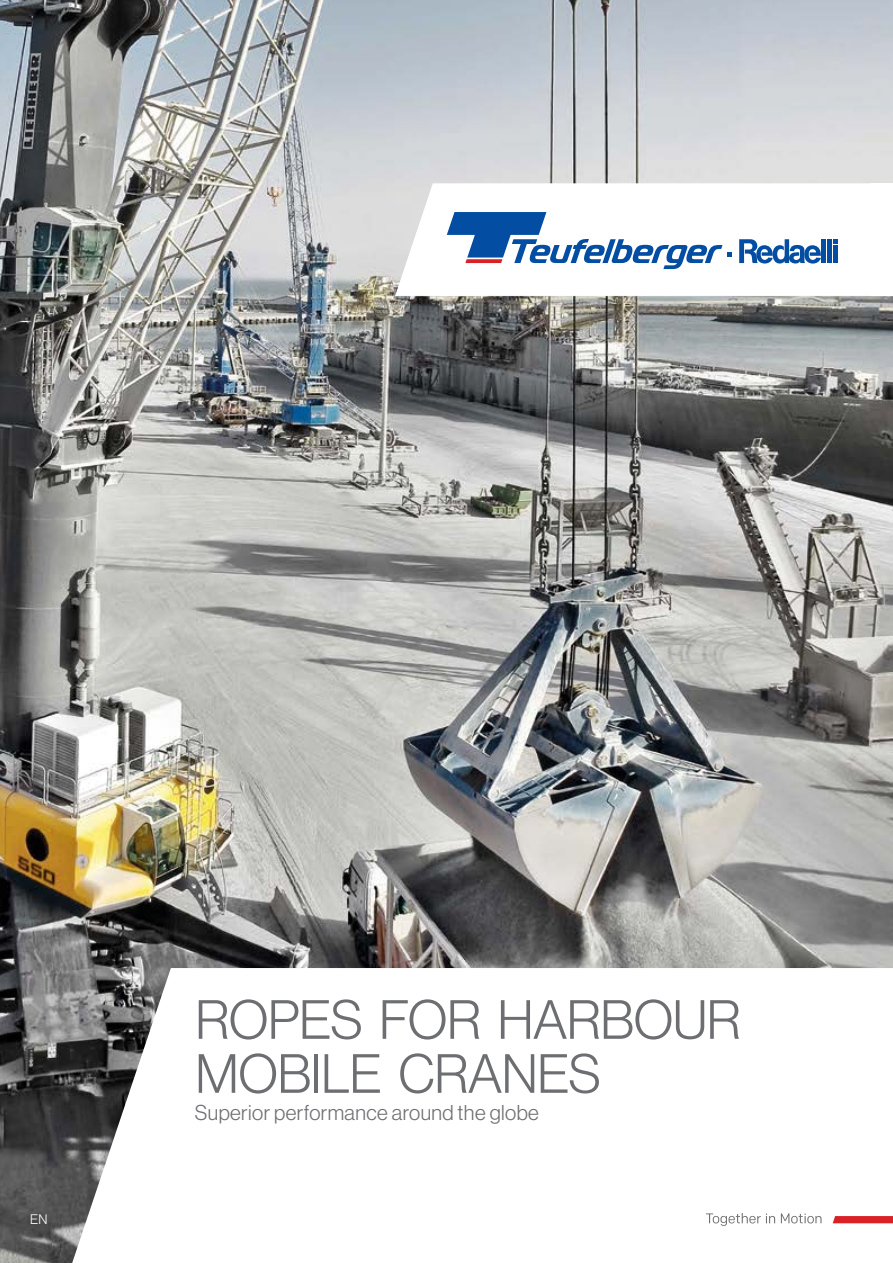
<style>
.page{position:relative;width:893px;height:1263px;background:#fff}
.page>*{position:absolute;margin:0;border:0;box-sizing:border-box;transform-origin:0 0}
.t1{font:54px/54px "N Haas Grotesk DS Pro 45 Lt";letter-spacing:-.01em;color:#6d6e71}
.t2{font:21px "N Haas Grotesk DS Pro 45 Lt";letter-spacing:.02em;color:#6d6e71}
.t3{font:13.5px "N Haas Grotesk DS Pro 45 Lt";color:#fff}
</style>
<div class="page">
<img style="left:0;top:0;width:893px;height:1263px">
<svg style="left:72px;top:968px;width:821px;height:295px"></svg>
<svg style="left:833px;top:1216px;width:60px;height:7px"></svg>
<svg style="left:706px;top:1213px;width:115px;height:13px"></svg>
<svg style="left:395px;top:183px;width:498px;height:113px"></svg>
<svg style="left:447px;top:212px;width:285px;height:57px"></svg>
<svg style="left:739px;top:239px;width:82px;height:25px"></svg>
<hr style="left:821px;top:239px;width:4px;height:24px;background:#034ea2">
<hr style="left:827px;top:239px;width:4px;height:24px;background:#034ea2">
<hr style="left:833px;top:245px;width:4px;height:18px;background:#034ea2">
<svg style="left:833px;top:239px;width:4px;height:5px"></svg>
<div style="left:871px;top:184px;width:22px;height:112px;background:#fff"></div>
<p class="t3" style="left:30px;top:1212px;width:19px">EN</p>
<h1 class="t1" style="left:195px;top:993px;width:547px">ROPES FOR HARBOUR<br>MOBILE CRANES</h1>
<p class="t2" style="left:195px;top:1100px;width:346px">Superior performance around the globe</p>
</div>
